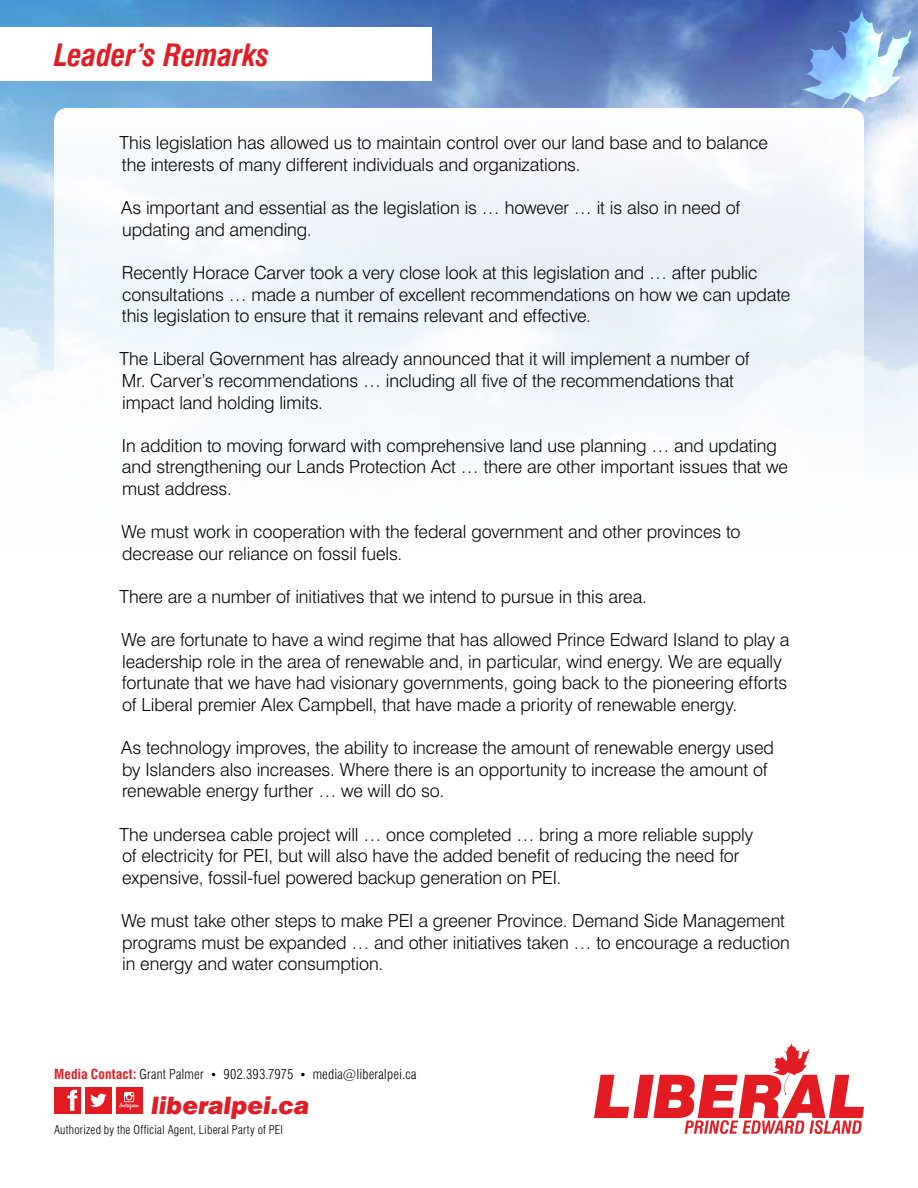
<style>
.page{position:relative;width:918px;height:1188px;background:#fff}
.page>*{position:absolute;margin:0;border:0;box-sizing:border-box;transform-origin:0 0}
.t1{font:italic 700 condensed 30px "Swiss 721 BT";letter-spacing:-.005em;color:#e31b23}
.t2{font:italic 900 24px "Swiss 721 BT";letter-spacing:-.005em;color:#e31b23}
.t3{font:300 18px/21.6px "Swiss 721 BT";letter-spacing:-.005em;color:#000}
.t4{font:300 condensed 13.5px "Swiss 721 BT";letter-spacing:.015em;color:#000}
.t5{font:300 condensed 12px "Swiss 721 BT";letter-spacing:.02em;color:#000}
.s1{font-weight:700;color:#e31b23}
.s2{font-size:12px}
</style>
<div class="page">
<img style="left:0;top:0;width:918px;height:459px">
<svg style="left:801px;top:10px;width:110px;height:147px"></svg>
<svg style="left:594px;top:1043px;width:270px;height:91px"></svg>
<div style="left:54px;top:1087px;width:27px;height:27px;background:#e31b23"></div>
<svg style="left:67px;top:1090px;width:10px;height:21px"></svg>
<div style="left:85px;top:1087px;width:27px;height:27px;background:#e31b23"></div>
<svg style="left:90px;top:1094px;width:16px;height:13px"></svg>
<div style="left:116px;top:1087px;width:26px;height:27px;background:#e31b23"></div>
<svg style="left:119px;top:1092px;width:20px;height:18px"></svg>
<div style="left:0;top:27px;width:432px;height:54px;background:#fff"></div>
<div style="left:54px;top:108px;width:810px;height:596px;background:#fff;border-radius:14px"></div>
<h1 class="t1" style="left:54px;top:37px;width:217px">Leader’s Remarks</h1>
<p class="t3" style="left:120px;top:132px;width:650px">This legislation has allowed us to maintain control over our land base and to balance the interests of many different individuals and organizations.</p>
<p class="t3" style="left:121px;top:197px;width:621px">As important and essential as the legislation is … however … it is also in need of updating and amending.</p>
<p class="t3" style="left:122px;top:262px;width:670px">Recently Horace Carver took a very close look at this legislation and … after public consultations … made a number of excellent recommendations on how we can update this legislation to ensure that it remains relevant and effective.</p>
<p class="t3" style="left:120px;top:348px;width:632px">The Liberal Government has already announced that it will implement a number of<br>Mr. Carver’s recommendations … including all five of the recommendations that impact land holding limits.</p>
<p class="t3" style="left:122px;top:435px;width:668px">In addition to moving forward with comprehensive land use planning … and updating and strengthening our Lands Protection Act … there are other important issues that we must address.</p>
<p class="t3" style="left:122px;top:521px;width:621px">We must work in cooperation with the federal government and other provinces to decrease our reliance on fossil fuels.</p>
<p class="t3" style="left:120px;top:586px;width:529px">There are a number of initiatives that we intend to pursue in this area.</p>
<p class="t3" style="left:122px;top:629px;width:670px">We are fortunate to have a wind regime that has allowed Prince Edward Island to play a leadership role in the area of renewable and, in particular, wind energy. We are equally fortunate that we have had visionary governments, going back to the pioneering efforts of Liberal premier Alex Campbell, that have made a priority of renewable energy.</p>
<p class="t3" style="left:121px;top:737px;width:654px">As technology improves, the ability to increase the amount of renewable energy used by Islanders also increases. Where there is an opportunity to increase the amount of renewable energy further … we will do so.</p>
<p class="t3" style="left:120px;top:823px;width:635px">The undersea cable project will … once completed … bring a more reliable supply of electricity for PEI, but will also have the added benefit of reducing the need for expensive, fossil-fuel powered backup generation on PEI.</p>
<p class="t3" style="left:121px;top:910px;width:670px">We must take other steps to make PEI a greener Province. Demand Side Management programs must be expanded … and other initiatives taken … to encourage a reduction in energy and water consumption.</p>
<p class="t4" style="left:54px;top:1065px;width:364px"><span class="s1">Media Contact:</span> Grant Palmer <span class="s2">•</span> 902.393.7975 <span class="s2">•</span> media@liberalpei.ca</p>
<h2 class="t2" style="left:152px;top:1091px;width:160px">liberalpei.ca</h2>
<p class="t5" style="left:54px;top:1122px;width:231px">Authorized by the Official Agent, Liberal Party of PEI</p>
</div>
